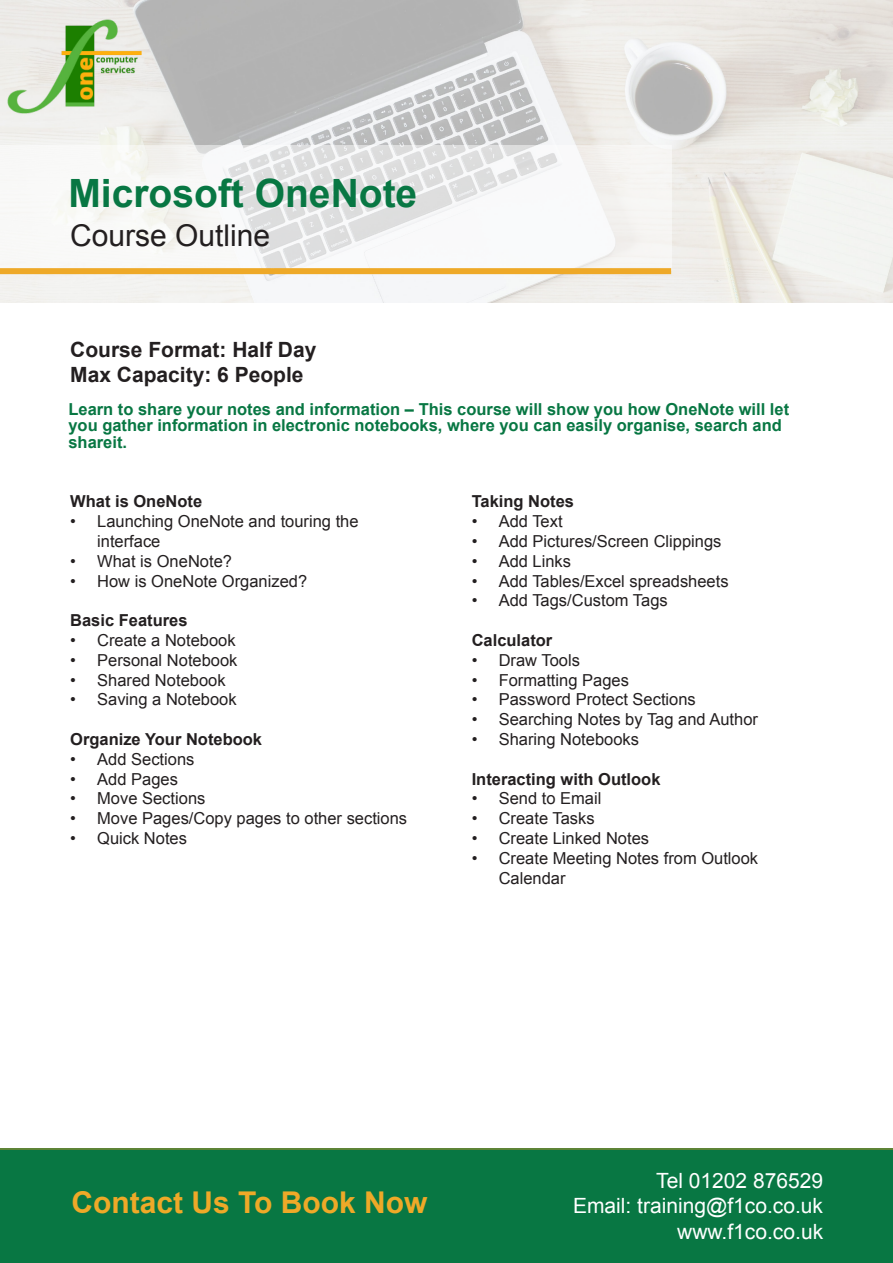
<style>
.page{position:relative;width:893px;height:1263px;background:#fff}
.page>*{position:absolute;margin:0;border:0;box-sizing:border-box;transform-origin:0 0}
.t1{font:700 39px "Arial";color:#087743}
.t2{font:700 30px "Arial";color:#eea928}
.t3{font:30px "Arial";color:#231f20}
.t4{font:21px "Arial";color:#fff}
.t5{font:700 21px/25.2px "Arial";color:#231f20}
.t6{font:16.5px/19.8px "Arial";color:#231f20}
.t7{font:700 16.5px/16.5px "Arial";color:#087743}
.t8{font:700 16.5px "Arial";color:#231f20}
</style>
<div class="page">
<div style="left:0;top:1148px;width:893px;height:115px;background:#087743"></div>
<img style="left:0;top:0;width:893px;height:303px">
<svg style="left:0;top:145px;width:671px;height:123px"></svg>
<div style="left:0;top:268px;width:671px;height:6px;background:#eea928"></div>
<p class="t1" style="left:68px;top:168px;width:350px">Microsoft OneNote</p>
<p class="t3" style="left:70px;top:216px;width:202px">Course Outline</p>
<p class="t5" style="left:70px;top:337px;width:248px">Course Format: Half Day<br>Max Capacity: 6 People</p>
<p class="t7" style="left:68px;top:401px;width:722px">Learn to share your notes and information – This course will show you how OneNote will let you gather information in electronic notebooks, where you can easily organise, search and shareit.</p>
<p class="t8" style="left:70px;top:491px;width:134px">What is OneNote</p>
<p class="t6" style="left:97px;top:512px;width:263px;text-indent:-27px">• Launching OneNote and touring the interface</p>
<p class="t6" style="left:70px;top:551px;width:163px">• What is OneNote?</p>
<p class="t6" style="left:70px;top:571px;width:238px">• How is OneNote Organized?</p>
<p class="t8" style="left:70px;top:609px;width:119px">Basic Features</p>
<p class="t6" style="left:70px;top:630px;width:167px">• Create a Notebook</p>
<p class="t6" style="left:70px;top:650px;width:169px">• Personal Notebook</p>
<p class="t6" style="left:70px;top:670px;width:157px">• Shared Notebook</p>
<p class="t6" style="left:70px;top:690px;width:168px">• Saving a Notebook</p>
<p class="t8" style="left:70px;top:728px;width:193px">Organize Your Notebook</p>
<p class="t6" style="left:70px;top:749px;width:126px">• Add Sections</p>
<p class="t6" style="left:70px;top:769px;width:109px">• Add Pages</p>
<p class="t6" style="left:70px;top:789px;width:137px">• Move Sections</p>
<p class="t6" style="left:70px;top:809px;width:338px">• Move Pages/Copy pages to other sections</p>
<p class="t6" style="left:70px;top:828px;width:118px">• Quick Notes</p>
<p class="t8" style="left:472px;top:491px;width:104px">Taking Notes</p>
<p class="t6" style="left:472px;top:512px;width:92px">• Add Text</p>
<p class="t6" style="left:472px;top:531px;width:251px">• Add Pictures/Screen Clippings</p>
<p class="t6" style="left:472px;top:551px;width:101px">• Add Links</p>
<p class="t6" style="left:472px;top:571px;width:258px">• Add Tables/Excel spreadsheets</p>
<p class="t6" style="left:472px;top:591px;width:198px">• Add Tags/Custom Tags</p>
<p class="t8" style="left:472px;top:629px;width:82px">Calculator</p>
<p class="t6" style="left:472px;top:650px;width:110px">• Draw Tools</p>
<p class="t6" style="left:472px;top:670px;width:159px">• Formatting Pages</p>
<p class="t6" style="left:472px;top:690px;width:226px">• Password Protect Sections</p>
<p class="t6" style="left:472px;top:710px;width:288px">• Searching Notes by Tag and Author</p>
<p class="t6" style="left:472px;top:729px;width:169px">• Sharing Notebooks</p>
<p class="t8" style="left:472px;top:768px;width:190px">Interacting with Outlook</p>
<p class="t6" style="left:472px;top:789px;width:131px">• Send to Email</p>
<p class="t6" style="left:472px;top:809px;width:124px">• Create Tasks</p>
<p class="t6" style="left:472px;top:828px;width:179px">• Create Linked Notes</p>
<p class="t6" style="left:499px;top:848px;width:261px;text-indent:-27px">• Create Meeting Notes from Outlook<br>Calendar</p>
<p class="t2" style="left:71px;top:1182px;width:358px">Contact Us To Book Now</p>
<p class="t4" style="left:656px;top:1167px;width:168px">Tel 01202 876529</p>
<p class="t4" style="left:573px;top:1192px;width:252px">Email: training@f1co.co.uk</p>
<p class="t4" style="left:677px;top:1217px;width:147px">www.f1co.co.uk</p>
</div>
